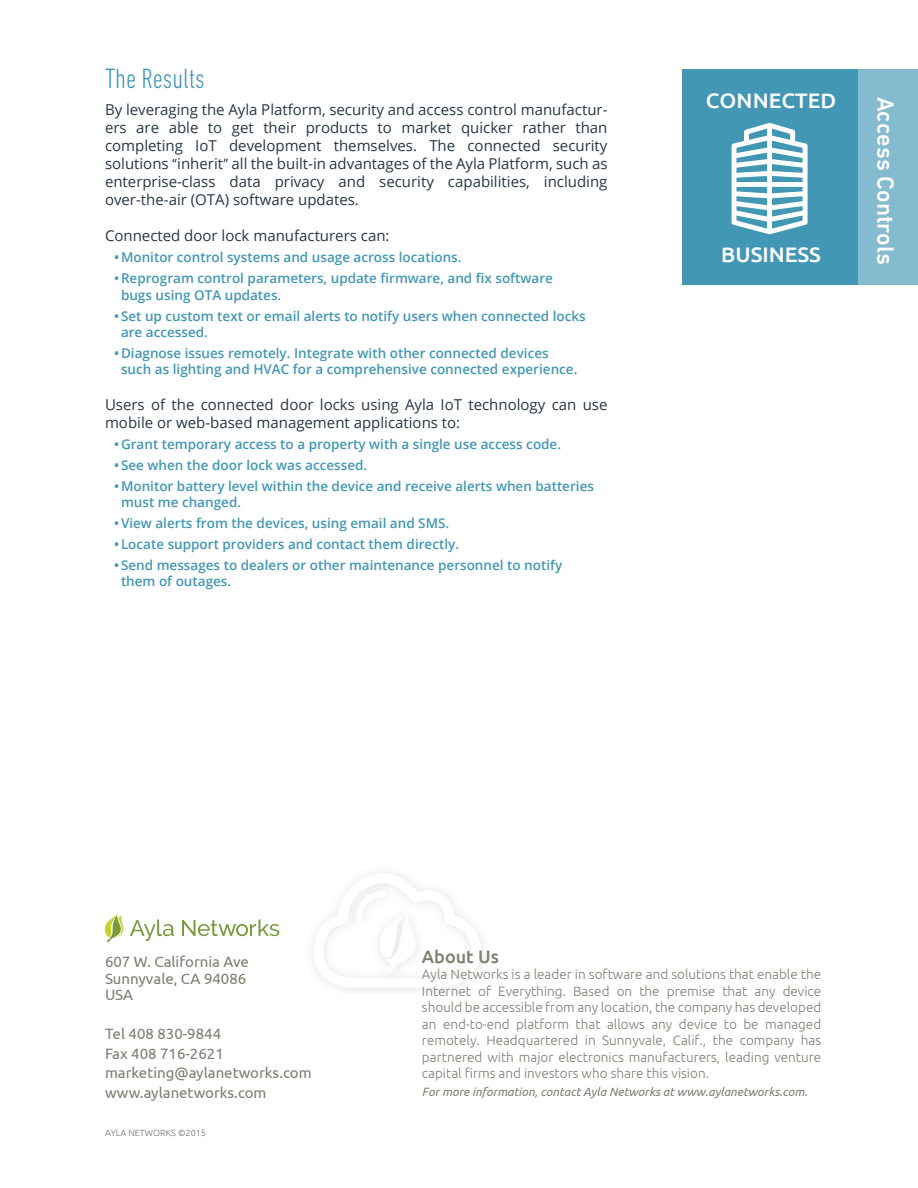
<style>
.page{position:relative;width:918px;height:1188px;background:#fff}
.page>*{position:absolute;margin:0;border:0;box-sizing:border-box;transform-origin:0 0}
.t1{font:300 condensed 28.5px "DIN Next LT Pro";color:#4297b4}
.t2{font:500 24px "DIN Next LT Pro";color:#fff}
.t3{font:500 21px "Ubuntu";color:#fff}
.t4{font:500 18px "Ubuntu";color:#7d7f72}
.t5{font:15px/18px "Open Sans";color:#263745;text-align:justify}
.t6{font:15px/19.5px "Ubuntu";color:#7d7f72}
.t7{font:600 13.5px/16.2px "Open Sans";color:#4297b4}
.t8{font:300 13.5px/16.5px "Ubuntu";color:#7d7f72;text-align:justify}
.t9{font:italic 12px "Ubuntu";color:#7d7f72}
.t10{font:300 9px "Ubuntu";letter-spacing:.005em;color:#6d6e71}
.s1{font-family:"Myriad Pro"}
</style>
<div class="page">
<svg style="left:314px;top:873px;width:169px;height:115px"></svg>
<svg style="left:130px;top:919px;width:44px;height:22px"></svg>
<svg style="left:182px;top:919px;width:97px;height:17px"></svg>
<svg style="left:104px;top:915px;width:20px;height:27px"></svg>
<div style="left:857px;top:69px;width:61px;height:215px;background:#84bbce"></div>
<div style="left:682px;top:69px;width:175px;height:216px;background:#4297b4"></div>
<svg style="left:732px;top:123px;width:76px;height:111px"></svg>
<h1 class="t1" style="left:105px;top:63px;width:101px">The Results</h1>
<p class="t5" style="left:105px;top:101px;width:504px">By leveraging the Ayla Platform, security and access control manufactur&shy;ers are able to get their products to market quicker rather than completing IoT development themselves. The connected security solutions <span class="s1">“</span>inherit<span class="s1">”</span> all the built-in advantages of the Ayla Platform, such as enterprise-class data privacy and security capabilities, including over-the-air (OTA) software updates.</p>
<p class="t5" style="left:105px;top:227px;width:286px">Connected door lock manufacturers can:</p>
<p class="t7" style="left:114px;top:249px;width:349px">• Monitor control systems and usage across locations.</p>
<p class="t7" style="left:121px;top:270px;width:433px;text-indent:-7px">• Reprogram control parameters, update firmware, and fix software bugs using OTA updates.</p>
<p class="t7" style="left:121px;top:307px;width:466px;text-indent:-7px">• Set up custom text or email alerts to notify users when connected locks are accessed.</p>
<p class="t7" style="left:121px;top:345px;width:458px;text-indent:-7px">• Diagnose issues remotely. Integrate with other connected devices such as lighting and HVAC for a comprehensive connected experience.</p>
<p class="t5" style="left:105px;top:395px;width:504px">Users of the connected door locks using Ayla IoT technology can use mobile or web-based management applications to:</p>
<p class="t7" style="left:114px;top:436px;width:449px">• Grant temporary access to a property with a single use access code.</p>
<p class="t7" style="left:114px;top:457px;width:255px">• See when the door lock was accessed.</p>
<p class="t7" style="left:121px;top:478px;width:475px;text-indent:-7px">• Monitor battery level within the device and receive alerts when batteries must me changed.</p>
<p class="t7" style="left:114px;top:515px;width:337px">• View alerts from the devices, using email and SMS.</p>
<p class="t7" style="left:114px;top:536px;width:347px">• Locate support providers and contact them directly.</p>
<p class="t7" style="left:121px;top:557px;width:443px;text-indent:-7px">• Send messages to dealers or other maintenance personnel to notify them of outages.</p>
<h3 class="t3" style="left:706px;top:88px;width:132px">CONNECTED</h3>
<h3 class="t3" style="left:721px;top:241px;width:101px">BUSINESS</h3>
<h2 class="t2" style="left:900px;top:97px;width:170px;rotate:90deg">Access Controls</h2>
<p class="t6" style="left:105px;top:953px;width:145px;line-height:16.5px">607 W. California Ave<br>Sunnyvale, CA 94086<br>USA</p>
<p class="t6" style="left:105px;top:1024px;width:208px">Tel 408 830-9844<br>Fax 408 716-2621 marketing@aylanetworks.com www.aylanetworks.com</p>
<p class="t10" style="left:105px;top:1127px;width:102px">AYLA NETWORKS ©2015</p>
<h3 class="t4" style="left:422px;top:946px;width:78px">About Us</h3>
<p class="t8" style="left:422px;top:966px;width:401px">Ayla Networks is a leader in software and solutions that enable the Internet of Everything. Based on the premise that any device should be accessible from any location, the company has developed an end-to-end platform that allows any device to be managed remotely. Headquartered in Sunnyvale, Calif., the company has partnered with major electronics manufacturers, leading venture capital firms and investors who share this vision.</p>
<p class="t9" style="left:422px;top:1085px;width:387px">For more information, contact Ayla Networks at www.aylanetworks.com.</p>
</div>
